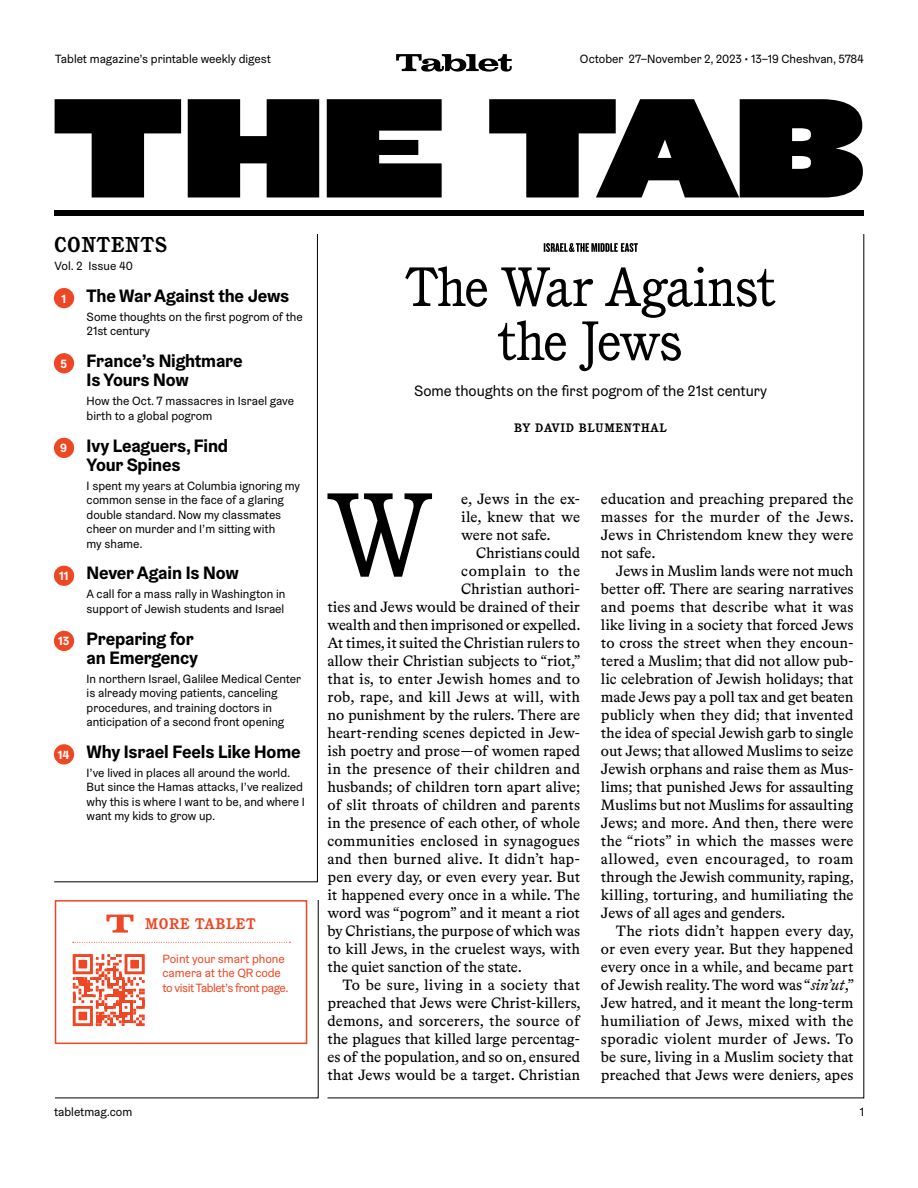
<style>
.page{position:relative;width:918px;height:1188px;background:#fff}
.page>*{position:absolute;margin:0;border:0;box-sizing:border-box;transform-origin:0 0}
.t1{font:115.65px "Cushing Std";color:#000}
.t2{font:54px/54px "Cushing Std";letter-spacing:-.01em;color:#000;text-align:center}
.t3{font:700 21px "Cushing Std";letter-spacing:.04em;color:#000}
.t4{font:700 18px/19.5px "Graebenbach";letter-spacing:-.01em;color:#000}
.t5{font:15px/18px "Bradford LL";color:#000;text-align:justify}
.t6{font:15px "Bradford LL";letter-spacing:.02em;color:#000}
.t7{font:15px "Graebenbach";color:#000}
.t8{font:15px "Bradford LL";letter-spacing:.04em;color:#000}
.t9{font:700 15px "Cushing Std";letter-spacing:.04em;color:#ef4623}
.t10{font:12px/14.4px "Graebenbach";color:#000}
.t11{font:12px/14.4px "Graebenbach";letter-spacing:-.02em;color:#ef4623}
.t12{font:700 12px "Cushing Std";letter-spacing:.06em;color:#000}
.s1{font-size:12px;color:#fff}
.s2{font-style:italic}
</style>
<div class="page">
<div style="left:54px;top:210px;width:810px;height:6px;background:#000"></div>
<svg style="left:396px;top:54px;width:116px;height:18px"></svg>
<svg style="left:55px;top:99px;width:808px;height:98px;fill:#000"></svg>
<svg style="left:54px;top:234px;width:264px;height:648px"></svg>
<div style="left:54px;top:631px;width:20px;height:20px;background:#ef4623;border-radius:50%"></div>
<div style="left:54px;top:744px;width:20px;height:20px;background:#ef4623;border-radius:50%"></div>
<div style="left:54px;top:566px;width:20px;height:20px;background:#ef4623;border-radius:50%"></div>
<div style="left:54px;top:438px;width:20px;height:20px;background:#ef4623;border-radius:50%"></div>
<div style="left:54px;top:353px;width:20px;height:20px;background:#ef4623;border-radius:50%"></div>
<div style="left:54px;top:288px;width:20px;height:20px;background:#ef4623;border-radius:50%"></div>
<svg style="left:55px;top:900px;width:264px;height:198px"></svg>
<div style="left:55px;top:900px;width:252px;height:144px;border:2px solid #ef4623"></div>
<svg style="left:106px;top:915px;width:27px;height:18px"></svg>
<svg style="left:73px;top:942px;width:217px;height:1px"></svg>
<svg style="left:73px;top:954px;width:72px;height:72px"></svg>
<svg style="left:544px;top:243px;width:94px;height:9px"></svg>
<p class="t10" style="left:55px;top:51px;width:217px">Tablet magazine’s printable weekly digest</p>
<p class="t10" style="left:580px;top:51px;width:286px">October 27–November 2, 2023 • 13–19 Cheshvan, 5784</p>
<h3 class="t3" style="left:54px;top:232px;width:115px">CONTENTS</h3>
<p class="t10" style="left:55px;top:259px;width:80px">Vol. 2 Issue 40</p>
<p class="t4" style="left:61px;top:286px;width:229px"><span class="s1">1</span> The War Against the Jews</p>
<p class="t10" style="left:87px;top:309px;width:218px">Some thoughts on the first pogrom of the<br>21st century</p>
<p class="t4" style="left:87px;top:351px;width:158px;text-indent:-26px"><span class="s1">5</span> France’s Nightmare<br>Is Yours Now</p>
<p class="t10" style="left:87px;top:394px;width:209px">How the Oct. 7 massacres in Israel gave birth to a global pogrom</p>
<p class="t4" style="left:87px;top:435px;width:143px;text-indent:-26px"><span class="s1">9</span> Ivy Leaguers, Find<br>Your Spines</p>
<p class="t10" style="left:87px;top:479px;width:215px">I spent my years at Columbia ignoring my common sense in the face of a glaring double standard. Now my classmates cheer on murder and I’m sitting with<br>my shame.</p>
<p class="t4" style="left:59px;top:563px;width:181px"><span class="s1">11</span> Never Again Is Now</p>
<p class="t10" style="left:87px;top:587px;width:200px">A call for a mass rally in Washington in support of Jewish students and Israel</p>
<p class="t4" style="left:58px;top:628px;width:141px;text-align:right"><span class="s1">13</span> Preparing for an Emergency</p>
<p class="t10" style="left:87px;top:672px;width:216px">In northern Israel, Galilee Medical Center is already moving patients, canceling procedures, and training doctors in anticipation of a second front opening</p>
<p class="t4" style="left:58px;top:742px;width:244px"><span class="s1">14</span> Why Israel Feels Like Home</p>
<p class="t10" style="left:87px;top:765px;width:220px">I’ve lived in places all around the world.<br>But since the Hamas attacks, I’ve realized why this is where I want to be, and where I want my kids to grow up.</p>
<p class="t9" style="left:145px;top:915px;width:112px">MORE TABLET</p>
<p class="t11" style="left:163px;top:951px;width:128px">Point your smart phone camera at the QR code to visit Tablet’s front page.</p>
<h2 class="t2" style="left:406px;top:259px;width:371px">The War Against the Jews</h2>
<p class="t7" style="left:414px;top:381px;width:354px">Some thoughts on the first pogrom of the 21st century</p>
<p class="t12" style="left:514px;top:421px;width:154px">BY DAVID BLUMENTHAL</p>
<h1 class="t1" style="left:329px;top:467px;width:102px">W</h1>
<p class="t5" style="left:461px;top:489px;width:120px">e, Jews in the ex&shy;ile, knew that we were not safe.</p>
<p class="t5" style="left:476px;top:543px;width:105px">Christians could</p>
<p class="t8" style="left:461px;top:561px;width:120px">complain to the</p>
<p class="t5" style="left:461px;top:579px;width:120px">Christian authori-</p>
<p class="t5" style="left:327px;top:597px;width:254px">ties and Jews would be drained of their</p>
<p class="t5" style="left:327px;top:615px;width:255px">wealth and then imprisoned or expelled.</p>
<p class="t5" style="left:327px;top:633px;width:254px">At times, it suited the Christian rulers to</p>
<p class="t5" style="left:327px;top:651px;width:255px">allow their Christian subjects to “riot,”</p>
<p class="t5" style="left:327px;top:669px;width:254px">that is, to enter Jewish homes and to</p>
<p class="t6" style="left:327px;top:687px;width:254px">rob, rape, and kill Jews at will, with</p>
<p class="t5" style="left:327px;top:705px;width:254px">no punishment by the rulers. There are</p>
<p class="t5" style="left:327px;top:723px;width:254px">heart-rending scenes depicted in Jew-</p>
<p class="t5" style="left:327px;top:741px;width:254px">ish poetry and prose—of women raped</p>
<p class="t5" style="left:327px;top:759px;width:254px">in the presence of their children and</p>
<p class="t5" style="left:327px;top:777px;width:255px">husbands; of children torn apart alive;</p>
<p class="t5" style="left:327px;top:795px;width:254px">of slit throats of children and parents</p>
<p class="t5" style="left:327px;top:813px;width:254px">in the presence of each other, of whole</p>
<p class="t6" style="left:327px;top:831px;width:254px">communities enclosed in synagogues</p>
<p class="t5" style="left:327px;top:849px;width:254px">and then burned alive. It didn’t hap-</p>
<p class="t5" style="left:327px;top:867px;width:254px">pen every day, or even every year. But</p>
<p class="t5" style="left:327px;top:885px;width:254px">it happened every once in a while. The</p>
<p class="t5" style="left:327px;top:903px;width:254px">word was “pogrom” and it meant a riot</p>
<p class="t5" style="left:327px;top:921px;width:254px">by Christians, the purpose of which was</p>
<p class="t5" style="left:327px;top:939px;width:254px">to kill Jews, in the cruelest ways, with</p>
<p class="t5" style="left:327px;top:957px;width:196px">the quiet sanction of the state.</p>
<p class="t5" style="left:342px;top:975px;width:239px">To be sure, living in a society that</p>
<p class="t5" style="left:327px;top:993px;width:255px">preached that Jews were Christ-killers,</p>
<p class="t5" style="left:327px;top:1011px;width:254px">demons, and sorcerers, the source of</p>
<p class="t5" style="left:327px;top:1029px;width:254px">the plagues that killed large percentag-</p>
<p class="t5" style="left:327px;top:1047px;width:254px">es of the population, and so on, ensured</p>
<p class="t5" style="left:327px;top:1065px;width:254px">that Jews would be a target. Christian</p>
<p class="t5" style="left:601px;top:489px;width:255px">education and preaching prepared the masses for the murder of the Jews.<br>Jews in Christendom knew they were not safe.</p>
<p class="t5" style="left:601px;top:561px;width:255px;text-indent:15px">Jews in Muslim lands were not much better off. There are searing narratives and poems that describe what it was like living in a society that forced Jews to cross the street when they encoun&shy;tered a Muslim; that did not allow pub&shy;lic celebration of Jewish holidays; that made Jews pay a poll tax and get beaten publicly when they did; that invented the idea of special Jewish garb to single out Jews; that allowed Muslims to seize Jewish orphans and raise them as Mus&shy;lims; that punished Jews for assaulting Muslims but not Muslims for assaulting Jews; and more. And then, there were the “riots” in which the masses were allowed, even encouraged, to roam through the Jewish community, raping, killing, torturing, and humiliating the Jews of all ages and genders.</p>
<p class="t5" style="left:601px;top:921px;width:255px;text-indent:15px">The riots didn’t happen every day, or even every year. But they happened every once in a while, and became part of Jewish reality. The word was “<span class="s2">sin’ut</span>,” Jew hatred, and it meant the long-term humiliation of Jews, mixed with the sporadic violent murder of Jews. To be sure, living in a Muslim society that preached that Jews were deniers, apes</p>
<p class="t10" style="left:54px;top:1105px;width:80px">tabletmag.com</p>
<p class="t10" style="left:860px;top:1105px;width:6px">1</p>
</div>
